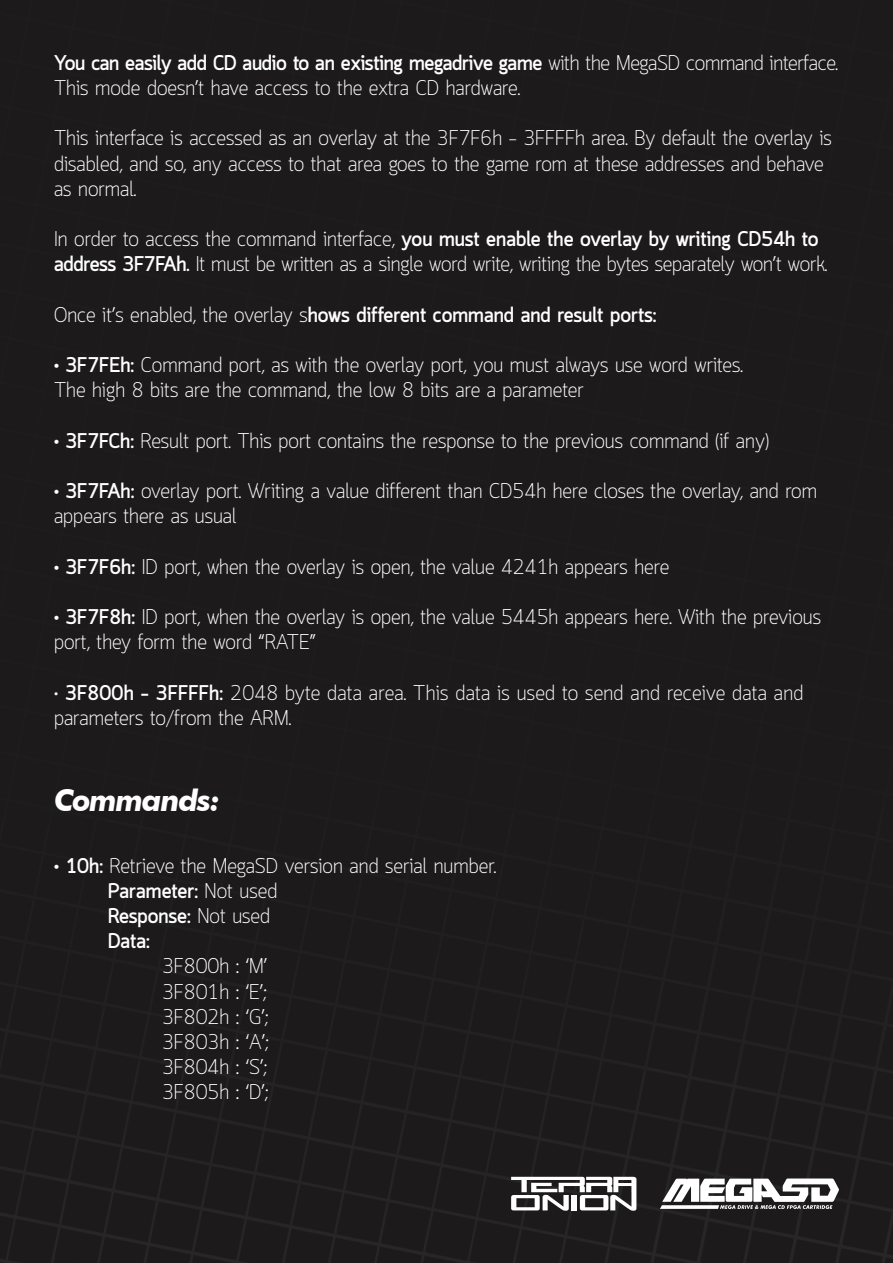
<style>
.page{position:relative;width:893px;height:1263px;background:#1c1a1a}
.page>*{position:absolute;margin:0;border:0;box-sizing:border-box;transform-origin:0 0}
.t1{font:italic 700 30px "Futura BT";letter-spacing:-.04em;color:#fff}
.t2{font:300 21px/25.2px "Quark";color:#fff}
.t3{font:700 21px "Quark";color:#fff}
.s1{font-weight:700}
.s2{font-weight:300}
</style>
<div class="page">
<svg style="left:511px;top:1177px;width:125px;height:34px"></svg>
<svg style="left:660px;top:1178px;width:179px;height:31px"></svg>
<p class="t2" style="left:54px;top:52px;width:786px"><span class="s1">You can easily add CD audio to an existing megadrive game</span> with the MegaSD command interface.<br>This mode doesn’t have access to the extra CD hardware.</p>
<p class="t2" style="left:54px;top:127px;width:779px">This interface is accessed as an overlay at the 3F7F6h - 3FFFFh area. By default the overlay is disabled, and so, any access to that area goes to the game rom at these addresses and behave as normal.</p>
<p class="t2" style="left:54px;top:228px;width:775px">In order to access the command interface, <span class="s1">you must enable the overlay by writing CD54h to address 3F7FAh.</span> It must be written as a single word write, writing the bytes separately won’t work.</p>
<p class="t3" style="left:54px;top:302px;width:604px"><span class="s2">Once it’s enabled, the overlay s</span>hows different command and result ports:</p>
<p class="t2" style="left:54px;top:354px;width:690px"><span class="s1">• 3F7FEh:</span> Command port, as with the overlay port, you must always use word writes.<br>The high 8 bits are the command, the low 8 bits are a parameter</p>
<p class="t2" style="left:54px;top:430px;width:716px"><span class="s1">• 3F7FCh:</span> Result port. This port contains the response to the previous command (if any)</p>
<p class="t2" style="left:54px;top:480px;width:765px"><span class="s1">• 3F7FAh:</span> overlay port. Writing a value different than CD54h here closes the overlay, and rom appears there as usual</p>
<p class="t2" style="left:54px;top:556px;width:617px"><span class="s1">• 3F7F6h:</span> ID port, when the overlay is open, the value 4241h appears here</p>
<p class="t2" style="left:54px;top:606px;width:768px"><span class="s1">• 3F7F8h:</span> ID port, when the overlay is open, the value 5445h appears here. With the previous port, they form the word “RATE”</p>
<p class="t2" style="left:54px;top:682px;width:751px">• <span class="s1">3F800h - 3FFFFh:</span> 2048 byte data area. This data is used to send and receive data and parameters to/from the ARM.</p>
<h1 class="t1" style="left:54px;top:782px;width:168px">Commands:</h1>
<p class="t2" style="left:108px;top:854px;width:390px;text-indent:-54px"><span class="s1">• 10h:</span> Retrieve the MegaSD version and serial number.<br><span class="s1">Parameter:</span> Not used<br><span class="s1">Response:</span> Not used<br><span class="s1">Data:</span></p>
<p class="t2" style="left:162px;top:955px;width:108px;text-align:justify">3F800h : ‘M’ 3F801h : ‘E’; 3F802h : ‘G’; 3F803h : ‘A’; 3F804h : ‘S’; 3F805h : ‘D’;</p>
</div>
